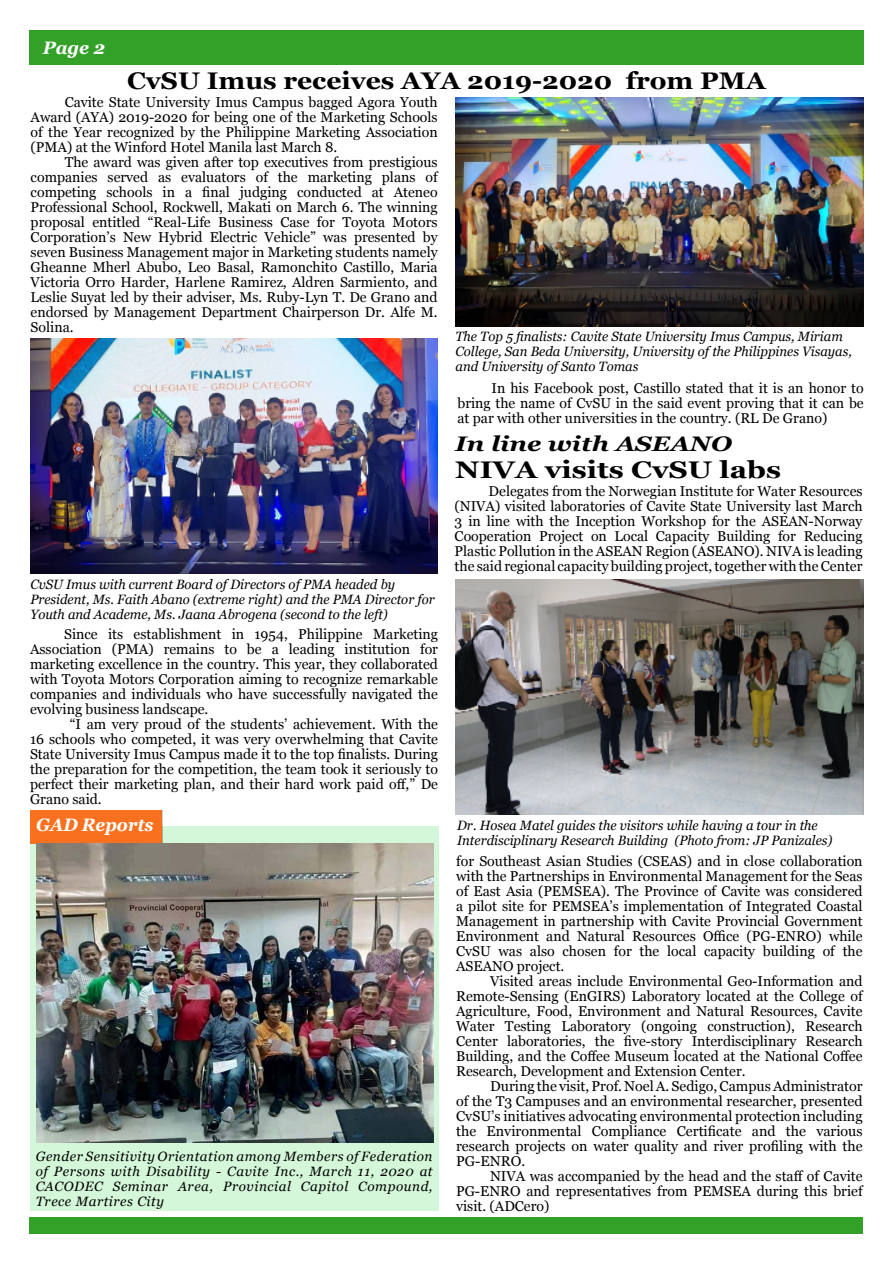
<style>
.page{position:relative;width:893px;height:1263px;background:#fff}
.page>*{position:absolute;margin:0;border:0;box-sizing:border-box;transform-origin:0 0}
.t1{font:700 24px "Georgia";color:#000;scale:1.1 1}
.t2{font:700 24px "Georgia";color:#000;scale:1.22 1}
.t3{font:italic 700 21px "Georgia";color:#000;scale:1.22 1}
.t4{font:italic 700 18px "Georgia";color:#fff}
.t5{font:italic 700 18px "Georgia";color:#fdfdfd}
.t6{font:14.25px/15px "Georgia";color:#000;text-align:justify}
.t7{font:italic 13.5px/15px "Georgia";color:#000}
</style>
<div class="page">
<div style="left:30px;top:30px;width:833px;height:34px;background:#33a128"></div>
<div style="left:29px;top:1218px;width:834px;height:16px;background:#33a128"></div>
<div style="left:31px;top:827px;width:408px;height:384px;background:#d3f7d8"></div>
<div style="left:30px;top:810px;width:132px;height:33px;background:#f9711e"></div>
<img style="left:455px;top:98px;width:408px;height:229px">
<img style="left:455px;top:580px;width:409px;height:234px">
<img style="left:36px;top:844px;width:397px;height:298px">
<img style="left:30px;top:338px;width:408px;height:235px">
<p class="t5" style="left:43px;top:36px;width:64px">Page 2</p>
<p class="t6" style="left:31px;top:95px;width:409px;text-indent:34px">Cavite State University Imus Campus bagged Agora Youth Award (AYA) 2019-2020 for being one of the Marketing Schools of the Year recognized by the Philippine Marketing Association (PMA) at the Winford Hotel Manila last March 8.</p>
<p class="t6" style="left:31px;top:155px;width:409px;text-indent:34px">The award was given after top executives from prestigious companies served as evaluators of the marketing plans of competing schools in a final judging conducted at Ateneo Professional School, Rockwell, Makati on March 6. The winning proposal entitled “Real-Life Business Case for Toyota Motors Corporation’s New Hybrid Electric Vehicle” was presented by seven Business Management major in Marketing students namely Gheanne Mherl Abubo, Leo Basal, Ramonchito Castillo, Maria Victoria Orro Harder, Harlene Ramirez, Aldren Sarmiento, and Leslie Suyat led by their adviser, Ms. Ruby-Lyn T. De Grano and endorsed by Management Department Chairperson Dr. Alfe M.<br>Solina.</p>
<h1 class="t1" style="left:127px;top:65px;width:582px">CvSU Imus receives AYA 2019-2020 from PMA</h1>
<p class="t7" style="left:455px;top:329px;width:398px">The Top 5 finalists: Cavite State University Imus Campus, Miriam<br>College, San Beda University, University of the Philippines Visayas, and University of Santo Tomas</p>
<p class="t6" style="left:457px;top:380px;width:408px;text-indent:34px">In his Facebook post, Castillo stated that it is an honor to bring the name of CvSU in the said event proving that it can be at par with other universities in the country. (RL De Grano)</p>
<h2 class="t3" style="left:455px;top:430px;width:228px">In line with ASEANO</h2>
<h1 class="t2" style="left:455px;top:454px;width:269px">NIVA visits CvSU labs</h1>
<p class="t7" style="left:30px;top:577px;width:406px">CvSU Imus with current Board of Directors of PMA headed by<br>President, Ms. Faith Abano (extreme right) and the PMA Director for<br>Youth and Academe, Ms. Jaana Abrogena (second to the left)</p>
<p class="t6" style="left:30px;top:627px;width:409px;text-indent:34px">Since its establishment in 1954, Philippine Marketing Association (PMA) remains to be a leading institution for marketing excellence in the country. This year, they collaborated with Toyota Motors Corporation aiming to recognize remarkable companies and individuals who have successfully navigated the evolving business landscape.</p>
<p class="t6" style="left:30px;top:717px;width:409px;text-indent:40px">“I am very proud of the students’ achievement. With the 16 schools who competed, it was very overwhelming that Cavite State University Imus Campus made it to the top finalists. During the preparation for the competition, the team took it seriously to perfect their marketing plan, and their hard work paid off,” De Grano said.</p>
<p class="t4" style="left:36px;top:813px;width:119px">GAD Reports</p>
<p class="t7" style="left:36px;top:1148px;width:398px;text-align:justify">Gender Sensitivity Orientation among Members of Federation of Persons with Disability - Cavite Inc., March 11, 2020 at CACODEC Seminar Area, Provincial Capitol Compound, Trece Martires City</p>
<p class="t6" style="left:455px;top:483px;width:410px;text-indent:34px">Delegates from the Norwegian Institute for Water Resources (NIVA) visited laboratories of Cavite State University last March 3 in line with the Inception Workshop for the ASEAN-Norway Cooperation Project on Local Capacity Building for Reducing Plastic Pollution in the ASEAN Region (ASEANO). NIVA is leading the said regional capacity building project, together with the Center</p>
<p class="t7" style="left:457px;top:817px;width:377px">Dr. Hosea Matel guides the visitors while having a tour in the<br>Interdisciplinary Research Building (Photo from: JP Panizales)</p>
<p class="t6" style="left:456px;top:854px;width:408px">for Southeast Asian Studies (CSEAS) and in close collaboration with the Partnerships in Environmental Management for the Seas of East Asia (PEMSEA). The Province of Cavite was considered a pilot site for PEMSEA’s implementation of Integrated Coastal Management in partnership with Cavite Provincial Government Environment and Natural Resources Office (PG-ENRO) while CvSU was also chosen for the local capacity building of the ASEANO project.</p>
<p class="t6" style="left:456px;top:974px;width:408px;text-indent:34px">Visited areas include Environmental Geo-Information and Remote-Sensing (EnGIRS) Laboratory located at the College of Agriculture, Food, Environment and Natural Resources, Cavite Water Testing Laboratory (ongoing construction), Research Center laboratories, the five-story Interdisciplinary Research Building, and the Coffee Museum located at the National Coffee Research, Development and Extension Center.</p>
<p class="t6" style="left:456px;top:1079px;width:408px;text-indent:34px">During the visit, Prof. Noel A. Sedigo, Campus Administrator of the T3 Campuses and an environmental researcher, presented CvSU’s initiatives advocating environmental protection including the Environmental Compliance Certificate and the various research projects on water quality and river profiling with the PG-ENRO.</p>
<p class="t6" style="left:456px;top:1169px;width:408px;text-indent:34px">NIVA was accompanied by the head and the staff of Cavite PG-ENRO and representatives from PEMSEA during this brief visit. (ADCero)</p>
</div>
